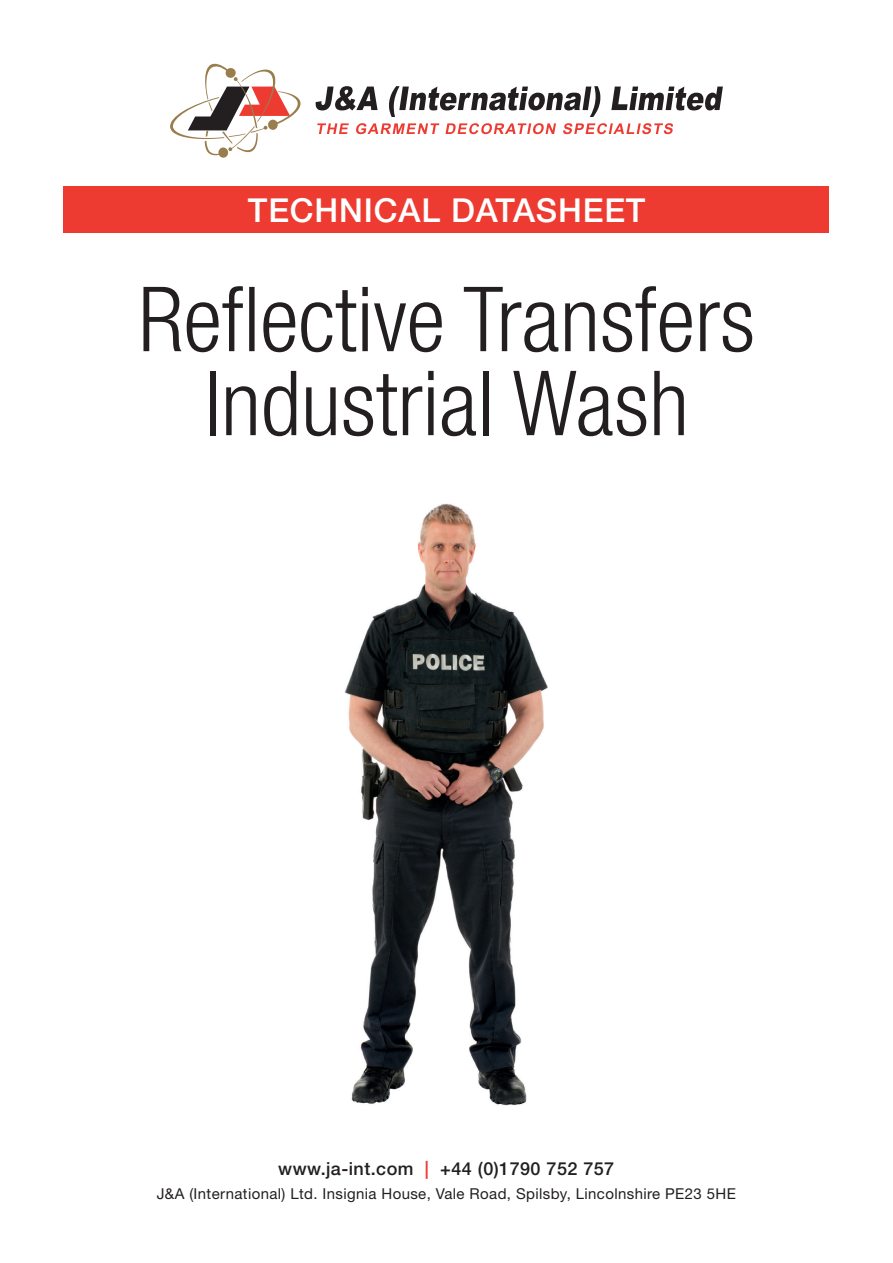
<style>
.page{position:relative;width:893px;height:1263px;background:#fff}
.page>*{position:absolute;margin:0;border:0;box-sizing:border-box;transform-origin:0 0}
.t1{font:300 condensed 90px/84px "Helvetica Neue";color:#231f20;text-align:center}
.t2{font:500 33px "Helvetica Neue";letter-spacing:.025em;color:#fff}
.t3{font:500 18px "Helvetica Neue";letter-spacing:.025em;color:#231f20}
.t4{font:15px "Helvetica Neue";letter-spacing:.025em;color:#231f20}
.s1{color:#ee3b32}
</style>
<div class="page">
<div style="left:64px;top:186px;width:765px;height:47px;background:#ee3b32"></div>
<svg style="left:170px;top:63px;width:131px;height:95px"></svg>
<svg style="left:317px;top:123px;width:32px;height:11px"></svg>
<svg style="left:356px;top:123px;width:83px;height:11px"></svg>
<svg style="left:445px;top:123px;width:111px;height:11px"></svg>
<svg style="left:563px;top:123px;width:110px;height:11px"></svg>
<svg style="left:316px;top:86px;width:62px;height:24px"></svg>
<svg style="left:389px;top:86px;width:211px;height:31px"></svg>
<svg style="left:611px;top:87px;width:112px;height:23px"></svg>
<img style="left:345px;top:503px;width:203px;height:603px">
<h2 class="t2" style="left:248px;top:190px;width:399px">TECHNICAL DATASHEET</h2>
<h1 class="t1" style="left:138px;top:277px;width:618px">Reflective Transfers<br>Industrial Wash</h1>
<p class="t3" style="left:278px;top:1157px;width:337px">www.ja-int.com <span class="s1">|</span> +44 (0)1790 752 757</p>
<p class="t4" style="left:157px;top:1185px;width:581px">J&amp;A (International) Ltd. Insignia House, Vale Road, Spilsby, Lincolnshire PE23 5HE</p>
</div>
